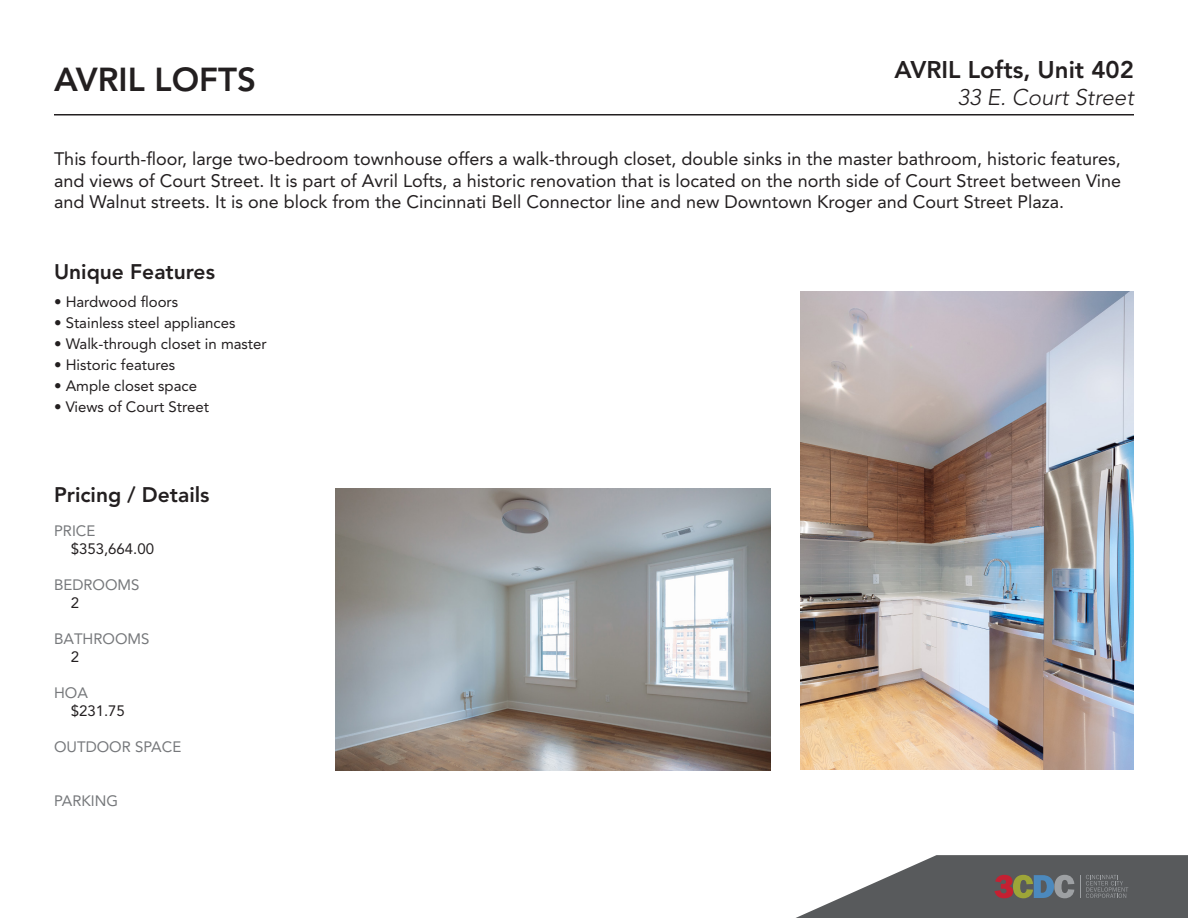
<style>
.page{position:relative;width:1188px;height:918px;background:#fff}
.page>*{position:absolute;margin:0;border:0;box-sizing:border-box;transform-origin:0 0}
.t1{font:800 33px "Avenir LT Pro";color:#231f20}
.t2{font:800 24px "Avenir LT Pro";color:#231f20}
.t3{font:italic 300 22.5px "Avenir LT Pro";color:#231f20}
.t4{font:800 21px "Avenir LT Pro";color:#231f20}
.t5{font:18px/21.6px "Avenir LT Pro";color:#231f20;text-align:justify}
.t6{font:15px "Avenir LT Pro";color:#231f20}
.t7{font:15px "Avenir LT Pro";color:#76787b}
</style>
<div class="page">
<hr style="left:54px;top:114px;width:1080px;height:2px;background:#231f20">
<img style="left:336px;top:489px;width:434px;height:281px">
<img style="left:800px;top:292px;width:334px;height:478px">
<svg style="left:796px;top:855px;width:392px;height:63px"></svg>
<p class="t1" style="left:54px;top:60px;width:204px">AVRIL LOFTS</p>
<p class="t2" style="left:895px;top:56px;width:241px">AVRIL Lofts, Unit 402</p>
<p class="t3" style="left:958px;top:84px;width:178px">33 E. Court Street</p>
<p class="t5" style="left:54px;top:148px;width:1069px">This fourth-floor, large two-bedroom townhouse offers a walk-through closet, double sinks in the master bathroom, historic features, and views of Court Street. It is part of Avril Lofts, a historic renovation that is located on the north side of Court Street between Vine and Walnut streets. It is one block from the Cincinnati Bell Connector line and new Downtown Kroger and Court Street Plaza.</p>
<p class="t4" style="left:54px;top:260px;width:163px">Unique Features</p>
<p class="t6" style="left:54px;top:293px;width:126px">• Hardwood floors</p>
<p class="t6" style="left:54px;top:314px;width:183px">• Stainless steel appliances</p>
<p class="t6" style="left:54px;top:335px;width:214px">• Walk-through closet in master</p>
<p class="t6" style="left:54px;top:356px;width:123px">• Historic features</p>
<p class="t6" style="left:54px;top:377px;width:145px">• Ample closet space</p>
<p class="t6" style="left:54px;top:398px;width:157px">• Views of Court Street</p>
<p class="t4" style="left:54px;top:482px;width:157px">Pricing / Details</p>
<p class="t7" style="left:54px;top:522px;width:43px">PRICE</p>
<p class="t6" style="left:71px;top:540px;width:85px">$353,664.00</p>
<p class="t7" style="left:54px;top:576px;width:87px">BEDROOMS</p>
<p class="t6" style="left:71px;top:594px;width:10px">2</p>
<p class="t7" style="left:54px;top:630px;width:97px">BATHROOMS</p>
<p class="t6" style="left:71px;top:648px;width:10px">2</p>
<p class="t7" style="left:54px;top:684px;width:35px">HOA</p>
<p class="t6" style="left:71px;top:702px;width:56px">$231.75</p>
<p class="t7" style="left:54px;top:738px;width:129px">OUTDOOR SPACE</p>
<p class="t7" style="left:54px;top:792px;width:66px">PARKING</p>
</div>
